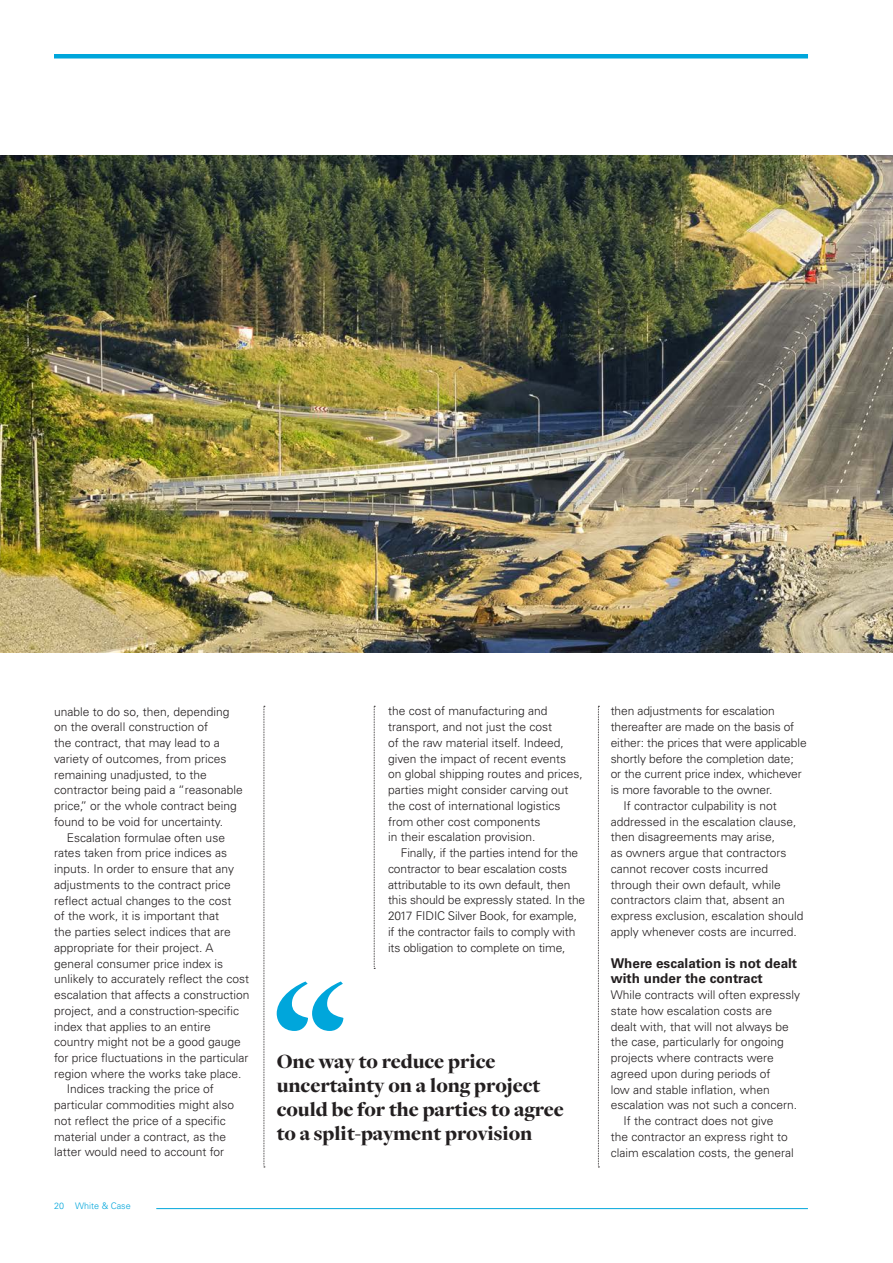
<style>
.page{position:relative;width:893px;height:1263px;background:#fff}
.page>*{position:absolute;margin:0;border:0;box-sizing:border-box;transform-origin:0 0}
.QUOTES_-_Pull_Out_Quote{font:900 21px/24px "Freight Disp Pro";color:#231f20}
.GENERAL_-_Subhead{font:700 13.5px/15.8px "Univers LT Pro 65";color:#231f20}
.GENERAL_-_Body_Copy_-_Indent{font:300 12px/15.8px "Univers LT Pro 45";color:#231f20}
.GENERAL_-_Body_Copy_-_No_Indent___No_Dro{font:300 12px/15.8px "Univers LT Pro 45";color:#231f20}
.t1{font:300 9px "Univers LT Pro 45";color:#00a6db}
</style>
<div class="page">
<hr style="left:156px;top:1208px;width:652px;height:1px;background:#00a6db">
<div style="left:54px;top:54px;width:754px;height:5px;background:#00a6db"></div>
<svg style="left:374px;top:706px;width:1px;height:263px"></svg>
<svg style="left:598px;top:706px;width:1px;height:461px"></svg>
<svg style="left:264px;top:706px;width:1px;height:461px"></svg>
<svg style="left:277px;top:981px;width:66px;height:50px"></svg>
<img style="left:0;top:155px;width:893px;height:497px">
<p class="GENERAL_-_Body_Copy_-_Indent" style="left:54px;top:703px;width:190px">unable to do so, then, depending on the overall construction of<br>the contract, that may lead to a variety of outcomes, from prices remaining unadjusted, to the contractor being paid a “reasonable price,” or the whole contract being found to be void for uncertainty.</p>
<p class="GENERAL_-_Body_Copy_-_Indent" style="left:54px;top:829px;width:197px;text-indent:13px">Escalation formulae often use rates taken from price indices as inputs. In order to ensure that any adjustments to the contract price reflect actual changes to the cost<br>of the work, it is important that<br>the parties select indices that are appropriate for their project. A general consumer price index is unlikely to accurately reflect the cost escalation that affects a construction project, and a construction-specific index that applies to an entire country might not be a good gauge for price fluctuations in the particular region where the works take place.</p>
<p class="GENERAL_-_Body_Copy_-_Indent" style="left:54px;top:1081px;width:182px;text-indent:13px">Indices tracking the price of particular commodities might also not reflect the price of a specific material under a contract, as the latter would need to account for</p>
<p class="t1" style="left:54px;top:1200px;width:12px">20</p>
<p class="t1" style="left:75px;top:1200px;width:57px">White &amp; Case</p>
<p class="GENERAL_-_Body_Copy_-_Indent" style="left:388px;top:703px;width:196px">the cost of manufacturing and transport, and not just the cost<br>of the raw material itself. Indeed, given the impact of recent events<br>on global shipping routes and prices, parties might consider carving out the cost of international logistics from other cost components<br>in their escalation provision.</p>
<p class="GENERAL_-_Body_Copy_-_Indent" style="left:388px;top:845px;width:199px;text-indent:13px">Finally, if the parties intend for the contractor to bear escalation costs attributable to its own default, then this should be expressly stated. In the 2017 FIDIC Silver Book, for example, if the contractor fails to comply with its obligation to complete on time,</p>
<p class="QUOTES_-_Pull_Out_Quote" style="left:277px;top:1049px;width:289px">One way to reduce price uncertainty on a long project could be for the parties to agree to a split-payment provision</p>
<p class="GENERAL_-_Body_Copy_-_Indent" style="left:611px;top:703px;width:197px">then adjustments for escalation thereafter are made on the basis of either: the prices that were applicable shortly before the completion date; or the current price index, whichever is more favorable to the owner.</p>
<p class="GENERAL_-_Body_Copy_-_Indent" style="left:611px;top:798px;width:194px;text-indent:13px">If contractor culpability is not addressed in the escalation clause, then disagreements may arise,<br>as owners argue that contractors cannot recover costs incurred through their own default, while contractors claim that, absent an express exclusion, escalation should apply whenever costs are incurred.</p>
<p class="GENERAL_-_Subhead" style="left:611px;top:955px;width:188px">Where escalation is not dealt with under the contract</p>
<p class="GENERAL_-_Body_Copy_-_No_Indent___No_Dro" style="left:611px;top:987px;width:191px">While contracts will often expressly state how escalation costs are dealt with, that will not always be the case, particularly for ongoing projects where contracts were agreed upon during periods of<br>low and stable inflation, when escalation was not such a concern.</p>
<p class="GENERAL_-_Body_Copy_-_Indent" style="left:611px;top:1113px;width:185px;text-indent:13px">If the contract does not give<br>the contractor an express right to claim escalation costs, the general</p>
</div>
